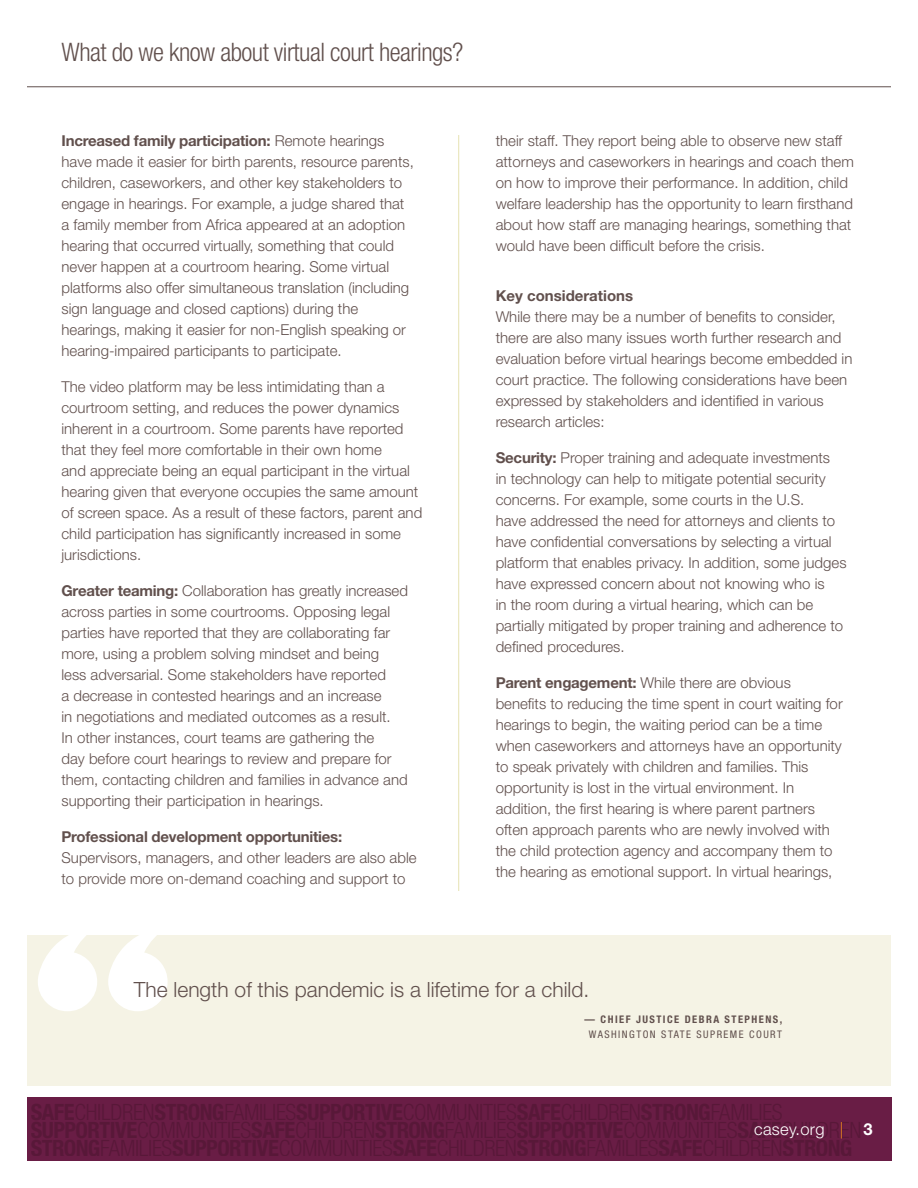
<style>
.page{position:relative;width:918px;height:1188px;background:#fff}
.page>*{position:absolute;margin:0;border:0;box-sizing:border-box;transform-origin:0 0}
.t1{font:300 condensed 25.5px "Helvetica Neue LT Std";letter-spacing:-.02em;color:#61504d}
.box_body{font:300 21px "Helvetica Neue LT Std";color:#61504d}
.t2{font:300 16.5px "Helvetica Neue LT Std";letter-spacing:.02em;color:#fff}
.body{font:300 15px/21px "Helvetica Neue LT Std";color:#61504d}
.Head_3{font:700 15px "Helvetica Neue LT Std";color:#61504d}
.body-2{font:700 condensed 10.5px/15px "Helvetica Neue LT Std";letter-spacing:.14em;color:#61504d;text-align:center}
.s1{font-weight:700}
.s2{font-weight:400}
.s3{color:#f28a20}
</style>
<div class="page">
<div style="left:27px;top:1098px;width:864px;height:63px;background:#691d45"></div>
<hr style="left:27px;top:86px;width:864px;height:1px;background:#61504d">
<hr style="left:458px;top:135px;width:1px;height:756px;background:#e6e2b2">
<div style="left:27px;top:935px;width:863px;height:151px;background:#f5f3e5"></div>
<svg style="left:38px;top:935px;width:130px;height:76px"></svg>
<h1 class="t1" style="left:62px;top:37px;width:403px">What do we know about virtual court hearings?</h1>
<p class="body" style="left:62px;top:130px;width:354px"><span class="s1">Increased family participation:</span> Remote hearings have made it easier for birth parents, resource parents, children, caseworkers, and other key stakeholders to engage in hearings. For example, a judge shared that a family member from Africa appeared at an adoption hearing that occurred virtually, something that could never happen at a courtroom hearing. Some virtual platforms also offer simultaneous translation (including sign language and closed captions) during the hearings, making it easier for non-English speaking or hearing-impaired participants to participate.</p>
<p class="body" style="left:62px;top:376px;width:362px">The video platform may be less intimidating than a courtroom setting, and reduces the power dynamics inherent in a courtroom. Some parents have reported that they feel more comfortable in their own home<br>and appreciate being an equal participant in the virtual hearing given that everyone occupies the same amount of screen space. As a result of these factors, parent and child participation has significantly increased in some jurisdictions.</p>
<p class="body" style="left:62px;top:580px;width:348px"><span class="s1">Greater teaming:</span> Collaboration has greatly increased across parties in some courtrooms. Opposing legal parties have reported that they are collaborating far more, using a problem solving mindset and being<br>less adversarial. Some stakeholders have reported<br>a decrease in contested hearings and an increase<br>in negotiations and mediated outcomes as a result.<br>In other instances, court teams are gathering the<br>day before court hearings to review and prepare for them, contacting children and families in advance and supporting their participation in hearings.</p>
<p class="body" style="left:62px;top:826px;width:357px"><span class="s1">Professional development opportunities:<br></span>Supervisors, managers, and other leaders are also able to provide more on-demand coaching and support to</p>
<p class="body" style="left:496px;top:130px;width:360px">their staff. They report being able to observe new staff attorneys and caseworkers in hearings and coach them on how to improve their performance. In addition, child welfare leadership has the opportunity to learn firsthand about how staff are managing hearings, something that would have been difficult before the crisis.</p>
<p class="Head_3" style="left:496px;top:287px;width:139px">Key considerations</p>
<p class="body" style="left:496px;top:306px;width:358px">While there may be a number of benefits to consider, there are also many issues worth further research and evaluation before virtual hearings become embedded in court practice. The following considerations have been expressed by stakeholders and identified in various research articles:</p>
<p class="body" style="left:496px;top:447px;width:352px"><span class="s1">Security:</span> Proper training and adequate investments<br>in technology can help to mitigate potential security concerns. For example, some courts in the U.S.<br>have addressed the need for attorneys and clients to have confidential conversations by selecting a virtual platform that enables privacy. In addition, some judges have expressed concern about not knowing who is<br>in the room during a virtual hearing, which can be partially mitigated by proper training and adherence to defined procedures.</p>
<p class="body" style="left:496px;top:672px;width:349px"><span class="s1">Parent engagement:</span> While there are obvious benefits to reducing the time spent in court waiting for hearings to begin, the waiting period can be a time when caseworkers and attorneys have an opportunity to speak privately with children and families. This opportunity is lost in the virtual environment. In addition, the first hearing is where parent partners often approach parents who are newly involved with the child protection agency and accompany them to the hearing as emotional support. In virtual hearings,</p>
<p class="box_body" style="left:134px;top:977px;width:457px">The length of this pandemic is a lifetime for a child.</p>
<p class="body-2" style="left:585px;top:1012px;width:199px">— CHIEF JUSTICE DEBRA STEPHENS,<br><span class="s2">WASHINGTON STATE SUPREME COURT</span></p>
<p class="t2" style="left:754px;top:1119px;width:120px">casey.org <span class="s3">|</span> <span class="s1">3</span></p>
</div>
